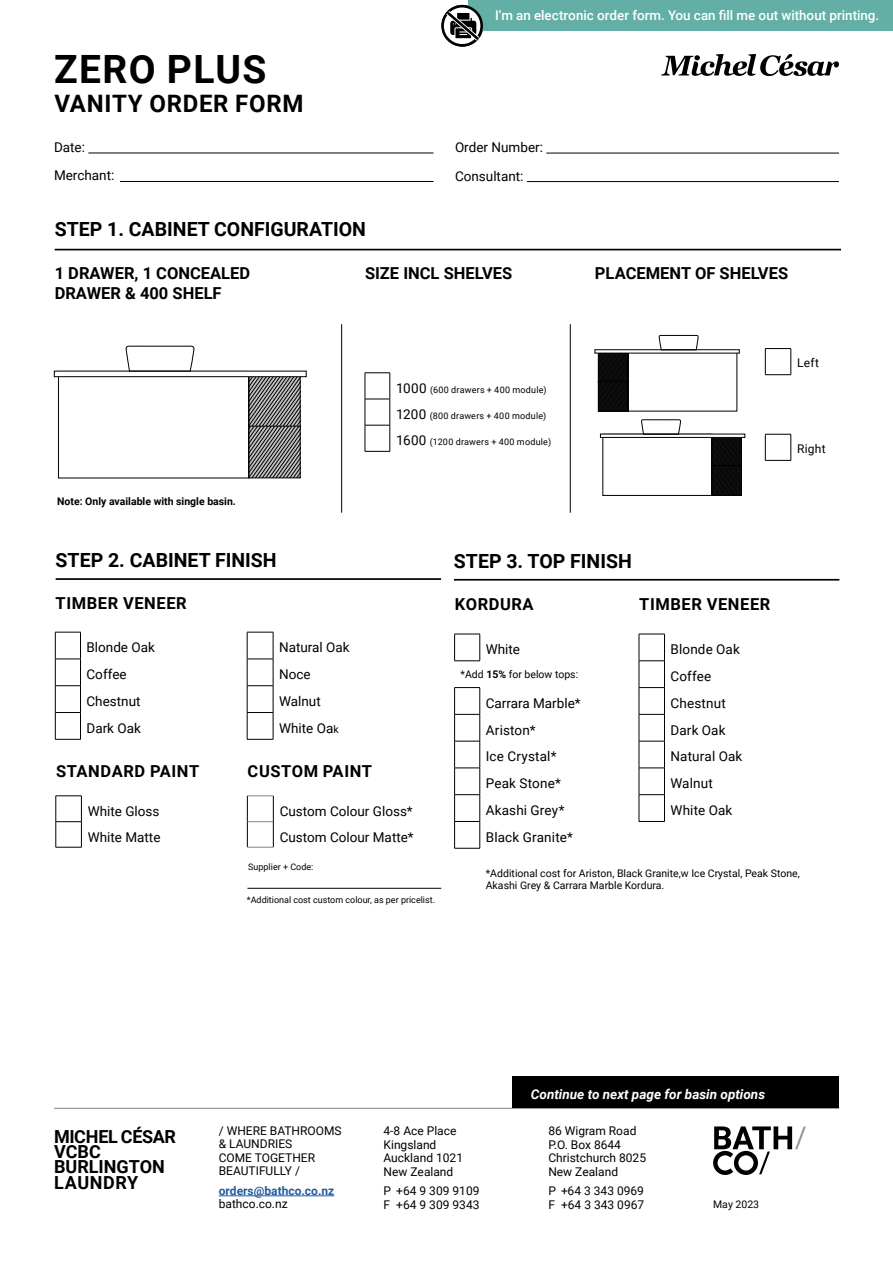
<style>
.page{position:relative;width:893px;height:1263px;background:#fff}
.page>*{position:absolute;margin:0;border:0;box-sizing:border-box;transform-origin:0 0}
.t1{font:700 39px "Roboto";letter-spacing:.035em;color:#000}
.t2{font:700 24px "Roboto";letter-spacing:.03em;color:#000}
.t3{font:700 19.5px "Roboto";color:#000}
.t4{font:700 18px/15.3px "Roboto";color:#000}
.t5{font:700 16.5px/19.8px "Roboto";color:#000}
.t6{font:700 16.5px "Roboto";letter-spacing:.035em;color:#000}
.t7{font:13.5px/28.5px "Roboto";color:#000}
.t8{font:italic 700 13.5px "Roboto";color:#fff}
.t9{font:500 13.35px "Roboto";color:#fff}
.t10{font:12px/13.5px "Roboto";color:#000}
.t11{font:700 12px "Roboto";color:#245ba0}
.t12{font:10.5px/12.6px "Roboto";color:#000}
.t13{font:700 10.5px "Roboto";color:#000}
.t14{font:9px "Roboto";letter-spacing:.01em;color:#000}
.s1{font-size:13.5px}
.s2{font-weight:700}
.s3{font-size:10.5px}
</style>
<div class="page">
<svg style="left:713px;top:1126px;width:93px;height:49px"></svg>
<hr style="left:219px;top:1195px;width:115px;height:1px;background:#245ba0">
<hr style="left:54px;top:1108px;width:785px;height:1px;background:#858380">
<hr style="left:88px;top:153px;width:346px;height:1px;background:#000">
<hr style="left:120px;top:181px;width:314px;height:1px;background:#000">
<hr style="left:546px;top:153px;width:293px;height:1px;background:#000">
<hr style="left:527px;top:181px;width:312px;height:1px;background:#000">
<svg style="left:661px;top:54px;width:178px;height:22px"></svg>
<svg style="left:765px;top:434px;width:27px;height:27px"></svg>
<svg style="left:765px;top:348px;width:27px;height:27px"></svg>
<svg style="left:249px;top:377px;width:51px;height:99px;background:#7a7a79"></svg>
<div style="left:248px;top:426px;width:52px;height:52px;border:1px solid #000"></div>
<div style="left:58px;top:371px;width:191px;height:107px;border:1px solid #000"></div>
<div style="left:54px;top:371px;width:252px;height:6px;background:#fff"></div>
<div style="left:54px;top:371px;width:252px;height:6px;border:1px solid #000"></div>
<svg style="left:126px;top:346px;width:68px;height:26px"></svg>
<div style="left:598px;top:353px;width:30px;height:56px;background:#0b0b0b"></div>
<div style="left:598px;top:381px;width:30px;height:30px;border:1px solid #000"></div>
<svg style="left:659px;top:335px;width:39px;height:15px"></svg>
<svg style="left:712px;top:437px;width:29px;height:56px"></svg>
<div style="left:712px;top:465px;width:29px;height:30px;border:1px solid #000"></div>
<svg style="left:641px;top:420px;width:40px;height:14px"></svg>
<svg style="left:365px;top:372px;width:26px;height:80px"></svg>
<hr style="left:570px;top:324px;width:1px;height:189px;background:#000">
<hr style="left:341px;top:324px;width:1px;height:189px;background:#000">
<div style="left:512px;top:1076px;width:327px;height:32px;background:#000"></div>
<div style="left:468px;top:0;width:425px;height:30px;background:#63afa5"></div>
<div style="left:441px;top:5px;width:42px;height:42px;border:3px solid #000;border-radius:50%"></div>
<svg style="left:441px;top:6px;width:43px;height:39px"></svg>
<hr style="left:55px;top:249px;width:786px;height:1px;background:#000">
<hr style="left:56px;top:578px;width:385px;height:2px;background:#000">
<hr style="left:454px;top:579px;width:385px;height:2px;background:#000">
<svg style="left:454px;top:634px;width:27px;height:27px"></svg>
<svg style="left:454px;top:687px;width:27px;height:162px"></svg>
<svg style="left:639px;top:634px;width:26px;height:188px"></svg>
<svg style="left:55px;top:632px;width:26px;height:108px"></svg>
<svg style="left:247px;top:632px;width:27px;height:108px"></svg>
<svg style="left:56px;top:795px;width:26px;height:53px"></svg>
<svg style="left:247px;top:795px;width:27px;height:53px"></svg>
<hr style="left:247px;top:888px;width:194px;height:1px;background:#000">
<h1 class="t1" style="left:54px;top:41px;width:214px">ZERO PLUS</h1>
<p class="t9" style="left:495px;top:6px;width:386px">I’m an electronic order form. You can fill me out without printing.</p>
<h2 class="t2" style="left:54px;top:87px;width:250px">VANITY ORDER FORM</h2>
<p class="t7" style="left:54px;top:132px;width:62px">Date:<br>Merchant:</p>
<p class="t7" style="left:455px;top:133px;width:89px">Order Number:<br>Consultant:</p>
<h3 class="t3" style="left:55px;top:215px;width:313px">STEP 1. CABINET CONFIGURATION</h3>
<p class="t5" style="left:55px;top:262px;width:197px">1 DRAWER, 1 CONCEALED<br>DRAWER &amp; 400 SHELF</p>
<p class="t5" style="left:365px;top:262px;width:149px">SIZE INCL SHELVES</p>
<p class="t5" style="left:595px;top:262px;width:195px">PLACEMENT OF SHELVES</p>
<p class="t13" style="left:57px;top:494px;width:180px">Note: Only available with single basin.</p>
<p class="t14" style="left:396px;top:383px;width:152px"><span class="s1">1000</span> (600 drawers + 400 module)</p>
<p class="t14" style="left:396px;top:410px;width:152px"><span class="s1">1200</span> (800 drawers + 400 module)</p>
<p class="t14" style="left:396px;top:436px;width:156px"><span class="s1">1600</span> (1200 drawers + 400 module)</p>
<p class="t10" style="left:797px;top:356px;width:23px">Left</p>
<p class="t10" style="left:797px;top:441px;width:30px">Right</p>
<h3 class="t3" style="left:56px;top:546px;width:223px">STEP 2. CABINET FINISH</h3>
<h3 class="t3" style="left:454px;top:547px;width:179px">STEP 3. TOP FINISH</h3>
<p class="t6" style="left:455px;top:592px;width:80px">KORDURA</p>
<p class="t6" style="left:639px;top:592px;width:133px">TIMBER VENEER</p>
<p class="t7" style="left:486px;top:635px;width:36px">White</p>
<p class="t7" style="left:670px;top:635px;width:71px">Blonde Oak</p>
<p class="t12" style="left:461px;top:667px;width:119px">*Add <span class="s2">15%</span> for below tops:</p>
<p class="t7" style="left:670px;top:661px;width:42px">Coffee</p>
<p class="t7" style="left:486px;top:688px;width:96px">Carrara Marble*</p>
<p class="t7" style="left:670px;top:688px;width:57px">Chestnut</p>
<p class="t7" style="left:486px;top:715px;width:52px">Ariston*</p>
<p class="t7" style="left:670px;top:715px;width:57px">Dark Oak</p>
<p class="t7" style="left:486px;top:742px;width:72px">Ice Crystal*</p>
<p class="t7" style="left:670px;top:742px;width:73px">Natural Oak</p>
<p class="t7" style="left:486px;top:768px;width:77px">Peak Stone*</p>
<p class="t7" style="left:670px;top:768px;width:44px">Walnut</p>
<p class="t7" style="left:486px;top:795px;width:80px">Akashi Grey*</p>
<p class="t7" style="left:670px;top:795px;width:63px">White Oak</p>
<p class="t7" style="left:486px;top:822px;width:89px">Black Granite*</p>
<p class="t12" style="left:486px;top:866px;width:315px">*Additional cost for Ariston, Black Granite,w Ice Crystal, Peak Stone,<br>Akashi Grey &amp; Carrara Marble Kordura.</p>
<p class="t6" style="left:56px;top:591px;width:133px">TIMBER VENEER</p>
<p class="t7" style="left:87px;top:633px;width:70px">Blonde Oak</p>
<p class="t7" style="left:279px;top:633px;width:72px">Natural Oak</p>
<p class="t7" style="left:87px;top:659px;width:42px">Coffee</p>
<p class="t7" style="left:279px;top:659px;width:33px">Noce</p>
<p class="t7" style="left:87px;top:686px;width:56px">Chestnut</p>
<p class="t7" style="left:279px;top:686px;width:43px">Walnut</p>
<p class="t7" style="left:87px;top:713px;width:56px">Dark Oak</p>
<p class="t7" style="left:279px;top:713px;width:61px">White Oa<span class="s3">k</span></p>
<p class="t6" style="left:56px;top:759px;width:145px">STANDARD PAINT</p>
<p class="t6" style="left:248px;top:759px;width:126px">CUSTOM PAINT</p>
<p class="t7" style="left:88px;top:796px;width:73px">White Gloss</p>
<p class="t7" style="left:280px;top:796px;width:135px">Custom Colour Gloss*</p>
<p class="t7" style="left:88px;top:822px;width:74px">White Matte</p>
<p class="t7" style="left:280px;top:822px;width:136px">Custom Colour Matte*</p>
<p class="t14" style="left:248px;top:860px;width:67px">Supplier + Code:</p>
<p class="t14" style="left:247px;top:893px;width:190px">*Additional cost custom colour, as per pricelist.</p>
<p class="t10" style="left:219px;top:1123px;width:124px">/ WHERE BATHROOMS &amp; LAUNDRIES<br>COME TOGETHER<br>BEAUTIFULLY /</p>
<p class="t11" style="left:219px;top:1182px;width:117px">orders@bathco.co.nz</p>
<p class="t10" style="left:219px;top:1197px;width:70px">bathco.co.nz</p>
<h3 class="t4" style="left:54px;top:1128px;width:124px">MICHEL CÉSAR<br>VCBC<br>BURLINGTON<br>LAUNDRY</h3>
<p class="t10" style="left:384px;top:1124px;width:81px">4-8 Ace Place<br>Kingsland<br>Auckland 1021<br>New Zealand</p>
<p class="t10" style="left:384px;top:1184px;width:97px">P +64 9 309 9109<br>F +64 9 309 9343</p>
<p class="t8" style="left:531px;top:1084px;width:236px">Continue to next page for basin options</p>
<p class="t10" style="left:548px;top:1124px;width:99px">86 Wigram Road<br>P.O. Box 8644<br>Christchurch 8025<br>New Zealand</p>
<p class="t10" style="left:548px;top:1184px;width:97px">P +64 3 343 0969<br>F +64 3 343 0967</p>
<p class="t12" style="left:713px;top:1198px;width:48px">May 2023</p>
</div>
